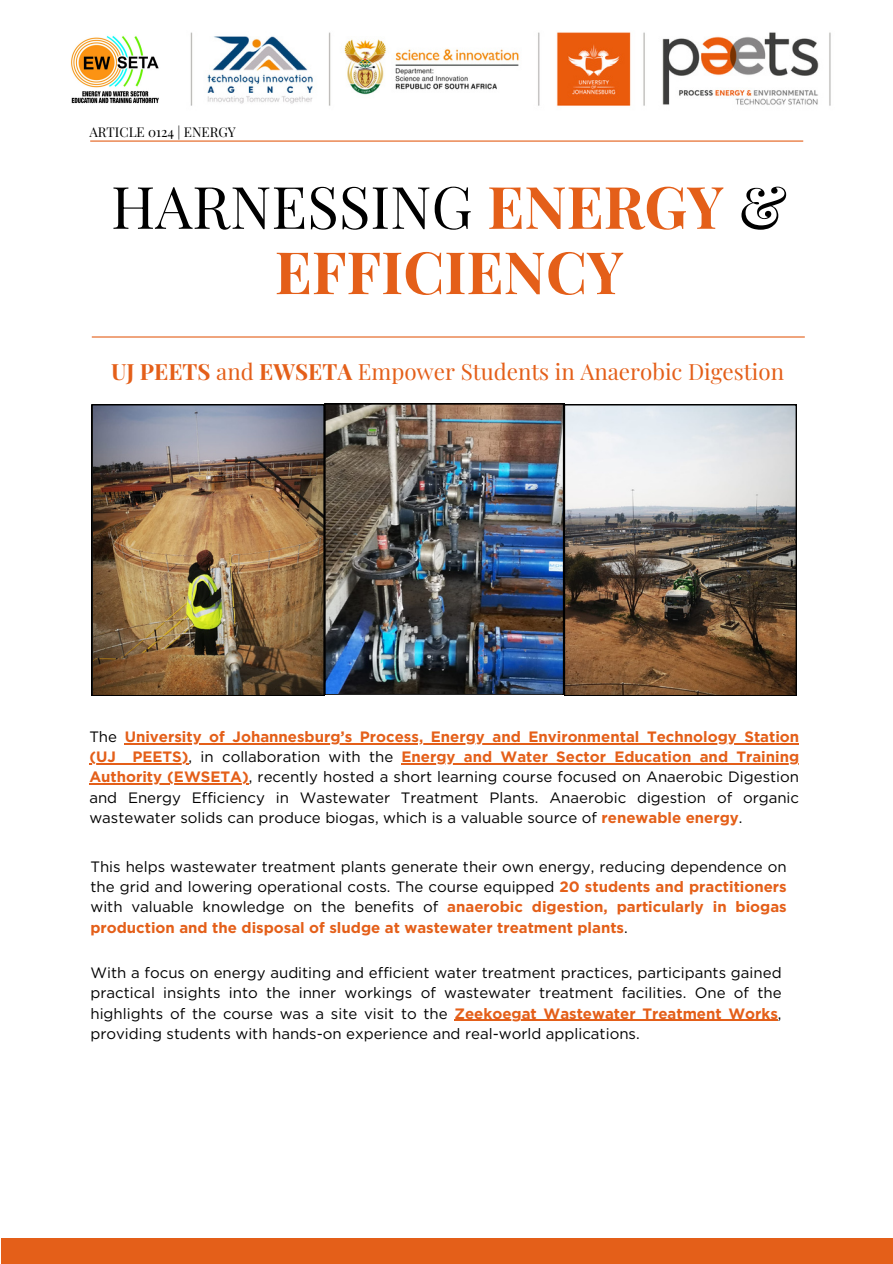
<style>
.page{position:relative;width:893px;height:1264px;background:#fff}
.page>*{position:absolute;margin:0;border:0;box-sizing:border-box;transform-origin:0 0}
.t1{font:700 58.5px/65.2px "Playfair Display";color:#e45f19;text-align:center}
.t2{font:22.35px "Playfair Display";color:#e45f19}
.t3{font:15px/20.2px "Gotham";color:#000;text-align:justify}
.t4{font:700 15px "Gotham";color:#e45f19}
.t5{font:13.5px "Playfair Display";color:#000}
.s1{font-weight:400;color:#000}
.s2{font-weight:700}
.s3{font-weight:700;color:#e45f19}
</style>
<div class="page">
<img style="left:71px;top:36px;width:88px;height:68px">
<img style="left:190px;top:32px;width:641px;height:74px">
<img style="left:92px;top:404px;width:232px;height:291px">
<img style="left:564px;top:404px;width:232px;height:291px">
<img style="left:324px;top:403px;width:240px;height:291px">
<hr style="left:90px;top:140px;width:713px;height:2px;background:#e45f19">
<hr style="left:92px;top:336px;width:712px;height:1px;background:#e45f19">
<hr style="left:454px;top:1019px;width:324px;height:1px;background:#e45f19">
<hr style="left:125px;top:743px;width:674px;height:1px;background:#e45f19">
<svg style="left:89px;top:763px;width:53px;height:1px"></svg>
<hr style="left:142px;top:763px;width:47px;height:1px;background:#e45f19">
<hr style="left:401px;top:763px;width:398px;height:1px;background:#e45f19">
<hr style="left:89px;top:783px;width:160px;height:1px;background:#e45f19">
<div style="left:1px;top:1237px;width:891px;height:26px;background:#e45f19"></div>
<p class="t5" style="left:89px;top:123px;width:148px">ARTICLE 0124 | ENERGY</p>
<h2 class="t1" style="left:111px;top:172px;width:677px"><span class="s1">HARNESSING</span> ENERGY <span class="s1">&amp;<br></span>EFFICIENCY</h2>
<h1 class="t2" style="left:111px;top:356px;width:674px"><span class="s2">UJ PEETS</span> and <span class="s2">EWSETA</span> Empower Students in Anaerobic Digestion</h1>
<p class="t3" style="left:89px;top:726px;width:29px">The</p>
<h3 class="t4" style="left:125px;top:727px;width:676px">University of Johannesburg’s Process, Energy and Environmental Technology Station</h3>
<h3 class="t3" style="left:89px;top:746px;width:711px"><span class="s3">(UJ PEETS)</span>, in collaboration with the <span class="s3">Energy and Water Sector Education and Training Authority (EWSETA)</span>, recently hosted a short learning course focused on Anaerobic Digestion and Energy Efficiency in Wastewater Treatment Plants. Anaerobic digestion of organic wastewater solids can produce biogas, which is a valuable source of <span class="s3">renewable energy</span>.</h3>
<p class="t3" style="left:90px;top:856px;width:697px">This helps wastewater treatment plants generate their own energy, reducing dependence on the grid and lowering operational costs. The course equipped <span class="s3">20 students and practitioners </span>with valuable knowledge on the benefits of <span class="s3">anaerobic digestion, particularly in biogas production and the disposal of sludge at wastewater treatment plants</span>.</p>
<p class="t3" style="left:90px;top:962px;width:692px">With a focus on energy auditing and efficient water treatment practices, participants gained practical insights into the inner workings of wastewater treatment facilities. One of the highlights of the course was a site visit to the <span class="s3">Zeekoegat Wastewater Treatment Works</span>,</p>
<p class="t3" style="left:90px;top:1023px;width:550px">providing students with hands-on experience and real-world applications.</p>
</div>
